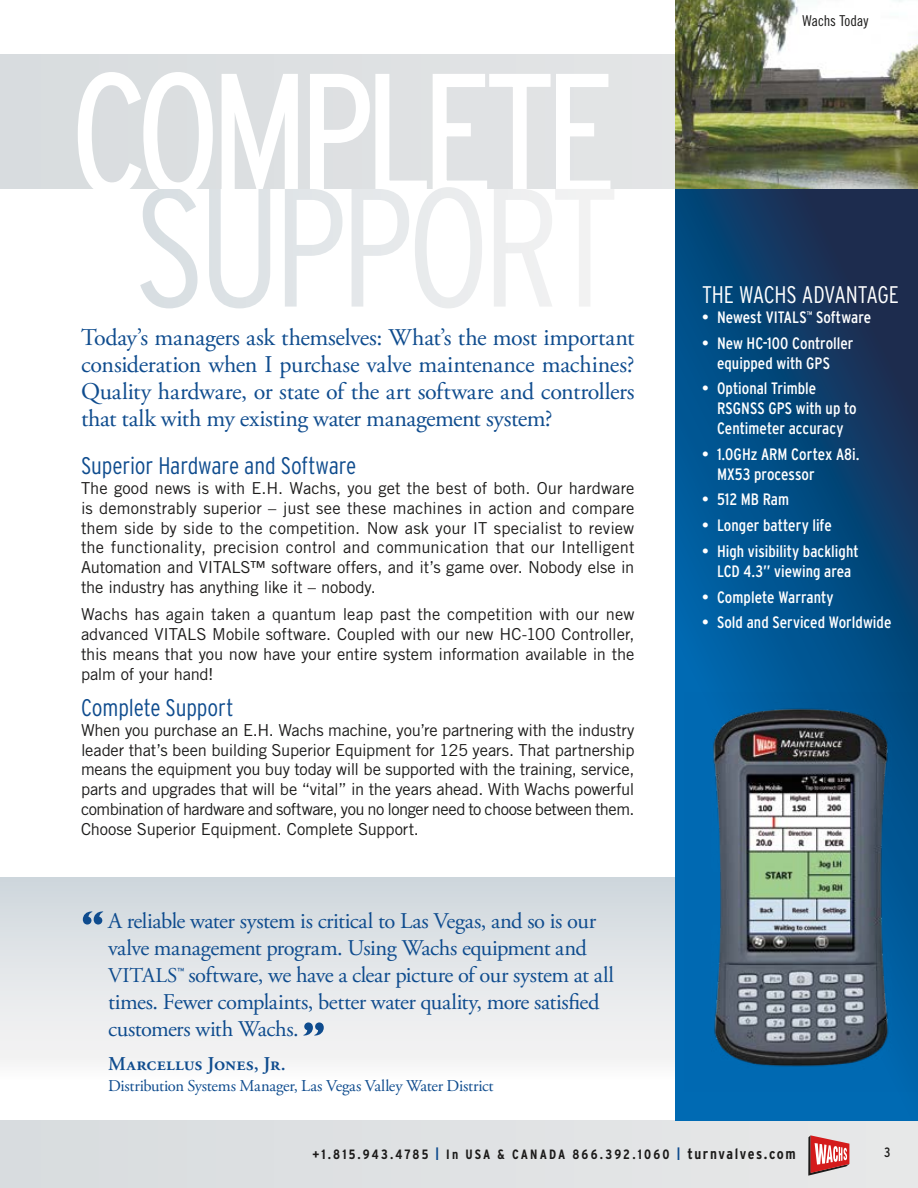
<style>
.page{position:relative;width:918px;height:1188px;background:#fff}
.page>*{position:absolute;margin:0;border:0;box-sizing:border-box;transform-origin:0 0}
.Main_Head_1{font:300 condensed 168px "Interstate";letter-spacing:-.055em;color:#fff}
.Intro_para{font:24px/27px "Adobe Garamond Pro";letter-spacing:-.02em;color:#0f4c8e;text-align:justify}
.SUBHEAD{font:300 condensed 24px "Interstate";letter-spacing:-.005em;color:#0f4c8e}
.SUBHEAD_Right{font:300 condensed 24px "Interstate";letter-spacing:-.005em;color:#fff}
.Intro_para-2{font:22.5px/27px "Adobe Garamond Pro";letter-spacing:-.02em;color:#0f4c8e}
.Intro_para-3{font:21px "Adobe Garamond Pro";letter-spacing:.005em;color:#0f4c8e}
.Intro_para-4{font:600 19.5px "Adobe Garamond Pro";letter-spacing:.005em;color:#0f4c8e}
.TEXT{font:16.5px/19.8px "Trade Gothic";letter-spacing:-.015em;color:#1c1b1a;text-align:justify}
.t1{font:condensed 16.5px/19.8px "Interstate";color:#fff;text-align:center}
.Intro_para-5{font:16.5px "Adobe Garamond Pro";letter-spacing:-.015em;color:#0f4c8e}
.t2{font:15px "Trade Gothic Cond Eighteen";letter-spacing:-.01em;color:#1c1b1a}
.t3{font:700 condensed 13.5px "Interstate";letter-spacing:.155em;color:#1c1b1a}
.t4{font:condensed 13.5px "Interstate";color:#1c1b1a}
.Intro_para-6{font:8.7px "Interstate";color:#0f4c8e}
.s1{font-size:18px;color:#0f4c8e}
.s2{font-size:15px}
</style>
<div class="page">
<div style="left:0;top:54px;width:918px;height:135px;background:#dde0e2"></div>
<div style="left:0;top:1120px;width:918px;height:68px;background:#dfe2e3"></div>
<svg style="left:675px;top:189px;width:243px;height:931px;background:#07497e"></svg>
<div style="left:0;top:878px;width:675px;height:202px;background:linear-gradient(to bottom,#cfd7dd,#faf8f8)"></div>
<svg style="left:78px;top:72px;width:135px;height:117px"></svg>
<svg style="left:221px;top:74px;width:77px;height:113px"></svg>
<svg style="left:310px;top:74px;width:301px;height:113px"></svg>
<img style="left:675px;top:0;width:243px;height:189px">
<svg style="left:303px;top:1022px;width:21px;height:14px"></svg>
<svg style="left:83px;top:911px;width:20px;height:14px"></svg>
<svg style="left:140px;top:187px;width:474px;height:121px"></svg>
<img style="left:685px;top:692px;width:233px;height:400px">
<svg style="left:808px;top:1135px;width:41px;height:41px"></svg>
<p class="Main_Head_1" style="left:70px;top:39px;width:547px">COMPLETE</p>
<p class="Intro_para" style="left:81px;top:325px;width:555px">Today’s managers ask themselves: What’s the most important consideration when I purchase valve maintenance machines?<br>Quality hardware, or state of the art software and controllers that talk with my existing water management system?</p>
<p class="SUBHEAD" style="left:81px;top:452px;width:277px">Superior Hardware and Software</p>
<p class="TEXT" style="left:81px;top:478px;width:555px">The good news is with E.H. Wachs, you get the best of both. Our hardware is demonstrably superior – just see these machines in action and compare them side by side to the competition. Now ask your IT specialist to review the functionality, precision control and communication that our Intelligent Automation and VITALS™ software offers, and it’s game over. Nobody else in the industry has anything like it – nobody.</p>
<p class="TEXT" style="left:81px;top:604px;width:555px">Wachs has again taken a quantum leap past the competition with our new advanced VITALS Mobile software. Coupled with our new HC-100 Controller, this means that you now have your entire system information available in the palm of your hand!</p>
<p class="SUBHEAD" style="left:81px;top:694px;width:154px">Complete Support</p>
<p class="TEXT" style="left:81px;top:720px;width:555px">When you purchase an E.H. Wachs machine, you’re partnering with the industry leader that’s been building Superior Equipment for 125 years. That partnership means the equipment you buy today will be supported with the training, service, parts and upgrades that will be “vital” in the years ahead. With Wachs powerful combination of hardware and software, you no longer need to choose between them.<br>Choose Superior Equipment. Complete Support.</p>
<p class="Intro_para-2" style="left:108px;top:908px;width:490px">A reliable water system is critical to Las Vegas, and so is our valve management program. Using Wachs equipment and</p>
<p class="Intro_para-3" style="left:108px;top:962px;width:71px">VITALS</p>
<p class="Intro_para-6" style="left:178px;top:966px;width:8px">™</p>
<p class="Intro_para-2" style="left:108px;top:962px;width:508px;text-indent:81px">software, we have a clear picture of our system at all times. Fewer complaints, better water quality, more satisfied customers with Wachs.</p>
<p class="Intro_para-4" style="left:108px;top:1053px;width:179px">Marcellus Jones, Jr.</p>
<p class="Intro_para-5" style="left:108px;top:1076px;width:387px">Distribution Systems Manager, Las Vegas Valley Water District</p>
<p class="t2" style="left:802px;top:11px;width:67px">Wachs Today</p>
<p class="SUBHEAD_Right" style="left:702px;top:281px;width:198px">THE WACHS ADVANTAGE</p>
<p class="t1" style="left:702px;top:307px;width:171px">• Newest VITALS<sup>™</sup> Software</p>
<p class="t1" style="left:702px;top:333px;width:153px">• New HC-100 Controller equipped with GPS</p>
<p class="t1" style="left:717px;top:379px;width:141px;text-align:left;text-indent:-15px">• Optional Trimble<br>RSGNSS GPS with up to<br>Centimeter accuracy</p>
<p class="t1" style="left:717px;top:444px;width:144px;text-align:left;text-indent:-15px">• 1.0GHz ARM Cortex A8i.<br>MX53 processor</p>
<p class="t1" style="left:702px;top:490px;width:89px">• 512 MB Ram</p>
<p class="t1" style="left:702px;top:515px;width:131px">• Longer battery life</p>
<p class="t1" style="left:702px;top:541px;width:158px">• High visibility backlight<br>LCD 4.3” viewing area</p>
<p class="t1" style="left:702px;top:587px;width:133px">• Complete Warranty</p>
<p class="t1" style="left:702px;top:613px;width:191px">• Sold and Serviced Worldwide</p>
<p class="t3" style="left:313px;top:1147px;width:117px">+1.815.943.4785</p>
<p class="t4" style="left:884px;top:1145px;width:8px">3</p>
<p class="t3" style="left:436px;top:1147px;width:362px"><span class="s1">I</span> In USA &amp; CANADA 866.392.1060 <span class="s1">I</span> <span class="s2">turnvalves.com</span></p>
</div>
